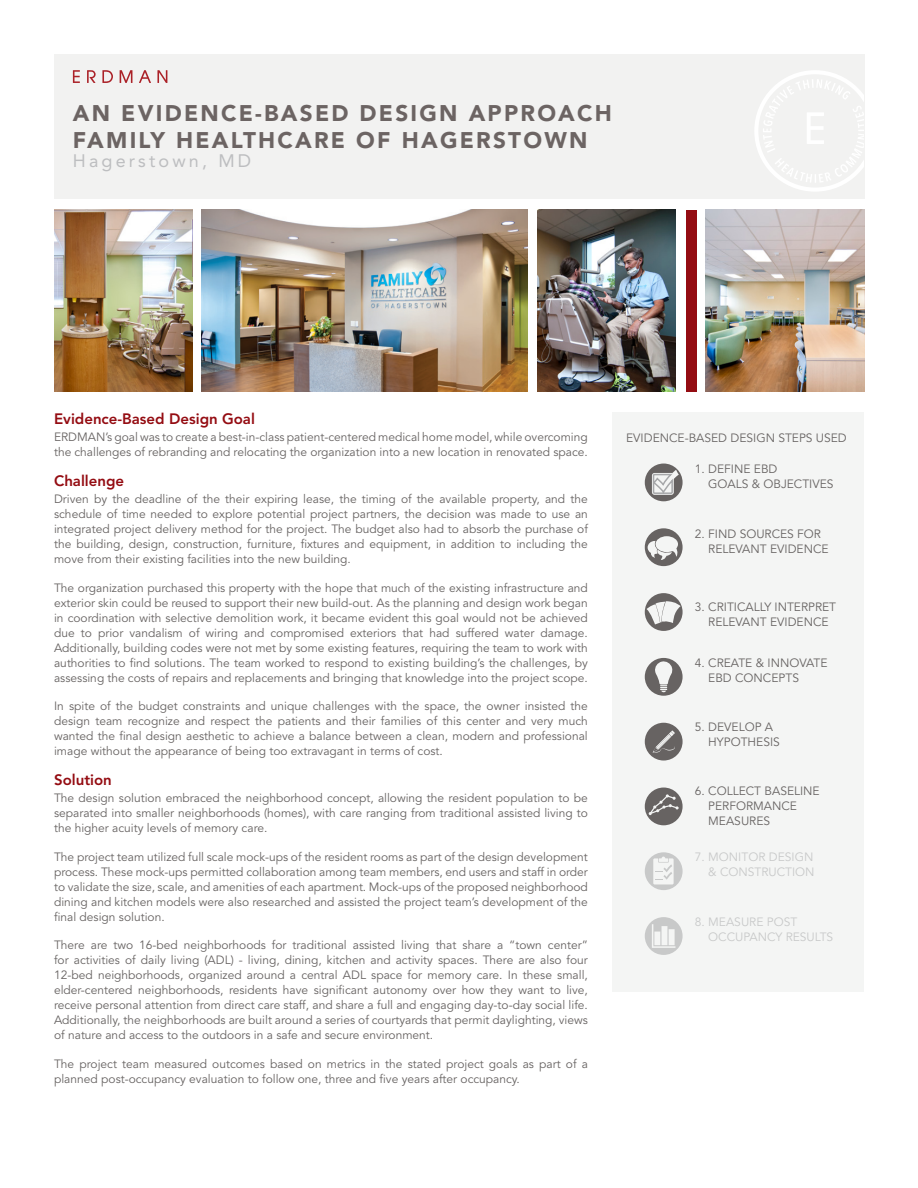
<style>
.page{position:relative;width:918px;height:1188px;background:#fff}
.page>*{position:absolute;margin:0;border:0;box-sizing:border-box;transform-origin:0 0}
.Main_Header{font:900 22.5px "Avenir LT Std";letter-spacing:.1em;color:#6c6463}
.t1{font:18px "Avenir LT Std";letter-spacing:.175em;color:#bdbec0}
.t2{font:800 15px "Avenir LT Std";color:#940c12}
.BODY_COPY{font:12px/15px "Avenir LT Std";color:#676362;text-align:justify}
.Icon_Heading{font:12px/15px "Avenir LT Std";color:#676362}
.Icon_Heading-2{font:12px/15px "Avenir LT Std";color:#c8c9c9;text-align:right}
</style>
<div class="page">
<div style="left:54px;top:54px;width:810px;height:145px;background:#f2f2f1"></div>
<svg style="left:755px;top:70px;width:109px;height:121px"></svg>
<img style="left:54px;top:210px;width:138px;height:181px">
<img style="left:538px;top:210px;width:138px;height:181px">
<img style="left:202px;top:210px;width:326px;height:181px">
<div style="left:686px;top:210px;width:10px;height:181px;background:#940c12"></div>
<img style="left:706px;top:210px;width:158px;height:181px">
<div style="left:612px;top:412px;width:252px;height:579px;background:#f4f5f4"></div>
<svg style="left:645px;top:464px;width:38px;height:37px"></svg>
<svg style="left:645px;top:593px;width:38px;height:38px"></svg>
<svg style="left:645px;top:528px;width:38px;height:38px"></svg>
<svg style="left:645px;top:658px;width:38px;height:38px"></svg>
<svg style="left:645px;top:788px;width:38px;height:37px"></svg>
<svg style="left:645px;top:723px;width:38px;height:38px"></svg>
<svg style="left:645px;top:852px;width:38px;height:38px"></svg>
<svg style="left:645px;top:917px;width:38px;height:38px"></svg>
<svg style="left:73px;top:70px;width:7px;height:13px"></svg>
<svg style="left:87px;top:70px;width:9px;height:13px"></svg>
<svg style="left:102px;top:70px;width:11px;height:13px"></svg>
<svg style="left:120px;top:70px;width:12px;height:13px"></svg>
<svg style="left:139px;top:70px;width:12px;height:13px"></svg>
<svg style="left:157px;top:70px;width:10px;height:13px"></svg>
<p class="Main_Header" style="left:73px;top:100px;width:541px">AN EVIDENCE-BASED DESIGN APPROACH</p>
<p class="Main_Header" style="left:73px;top:127px;width:516px">FAMILY HEALTHCARE OF HAGERSTOWN</p>
<p class="t1" style="left:73px;top:151px;width:180px">Hagerstown, MD</p>
<p class="t2" style="left:54px;top:410px;width:202px">Evidence-Based Design Goal</p>
<p class="BODY_COPY" style="left:54px;top:429px;width:535px">ERDMAN’s goal was to create a best-in-class patient-centered medical home model, while overcoming the challenges of rebranding and relocating the organization into a new location in renovated space.</p>
<p class="t2" style="left:54px;top:472px;width:72px">Challenge</p>
<p class="BODY_COPY" style="left:54px;top:492px;width:535px">Driven by the deadline of the their expiring lease, the timing of the available property, and the schedule of time needed to explore potential project partners, the decision was made to use an integrated project delivery method for the project. The budget also had to absorb the purchase of the building, design, construction, furniture, fixtures and equipment, in addition to including the move from their existing facilities into the new building.</p>
<p class="BODY_COPY" style="left:54px;top:580px;width:535px">The organization purchased this property with the hope that much of the existing infrastructure and exterior skin could be reused to support their new build-out. As the planning and design work began in coordination with selective demolition work, it became evident this goal would not be achieved due to prior vandalism of wiring and compromised exteriors that had suffered water damage.<br>Additionally, building codes were not met by some existing features, requiring the team to work with authorities to find solutions. The team worked to respond to existing building’s the challenges, by assessing the costs of repairs and replacements and bringing that knowledge into the project scope.</p>
<p class="BODY_COPY" style="left:54px;top:699px;width:535px">In spite of the budget constraints and unique challenges with the space, the owner insisted the design team recognize and respect the patients and their families of this center and very much wanted the final design aesthetic to achieve a balance between a clean, modern and professional image without the appearance of being too extravagant in terms of cost.</p>
<p class="t2" style="left:54px;top:771px;width:59px">Solution</p>
<p class="BODY_COPY" style="left:54px;top:791px;width:535px">The design solution embraced the neighborhood concept, allowing the resident population to be separated into smaller neighborhoods (homes), with care ranging from traditional assisted living to the higher acuity levels of memory care.</p>
<p class="BODY_COPY" style="left:54px;top:849px;width:535px">The project team utilized full scale mock-ups of the resident rooms as part of the design development process. These mock-ups permitted collaboration among team members, end users and staff in order to validate the size, scale, and amenities of each apartment. Mock-ups of the proposed neighborhood dining and kitchen models were also researched and assisted the project team’s development of the final design solution.</p>
<p class="BODY_COPY" style="left:54px;top:938px;width:535px">There are two 16-bed neighborhoods for traditional assisted living that share a “town center” for activities of daily living (ADL) - living, dining, kitchen and activity spaces. There are also four 12-bed neighborhoods, organized around a central ADL space for memory care. In these small, elder-centered neighborhoods, residents have significant autonomy over how they want to live, receive personal attention from direct care staff, and share a full and engaging day-to-day social life.<br>Additionally, the neighborhoods are built around a series of courtyards that permit daylighting, views of nature and access to the outdoors in a safe and secure environment.</p>
<p class="BODY_COPY" style="left:54px;top:1056px;width:535px">The project team measured outcomes based on metrics in the stated project goals as part of a planned post-occupancy evaluation to follow one, three and five years after occupancy.</p>
<p class="Icon_Heading" style="left:626px;top:431px;width:222px">EVIDENCE-BASED DESIGN STEPS USED</p>
<p class="Icon_Heading" style="left:708px;top:461px;width:127px;text-indent:-13px">1. DEFINE EBD<br>GOALS &amp; OBJECTIVES</p>
<p class="Icon_Heading" style="left:708px;top:527px;width:122px;text-indent:-13px">2. FIND SOURCES FOR<br>RELEVANT EVIDENCE</p>
<p class="Icon_Heading" style="left:695px;top:600px;width:143px;text-align:center">3. CRITICALLY INTERPRET<br>RELEVANT EVIDENCE</p>
<p class="Icon_Heading" style="left:708px;top:655px;width:121px;text-indent:-13px">4. CREATE &amp; INNOVATE<br>EBD CONCEPTS</p>
<p class="Icon_Heading" style="left:708px;top:720px;width:73px;text-indent:-13px">5. DEVELOP A<br>HYPOTHESIS</p>
<p class="Icon_Heading" style="left:708px;top:784px;width:113px;text-indent:-13px">6. COLLECT BASELINE<br>PERFORMANCE<br>MEASURES</p>
<p class="Icon_Heading-2" style="left:695px;top:850px;width:121px">7. MONITOR DESIGN &amp; CONSTRUCTION</p>
<p class="Icon_Heading-2" style="left:708px;top:915px;width:126px;text-align:left;text-indent:-13px">8. MEASURE POST<br>OCCUPANCY RESULTS</p>
</div>
